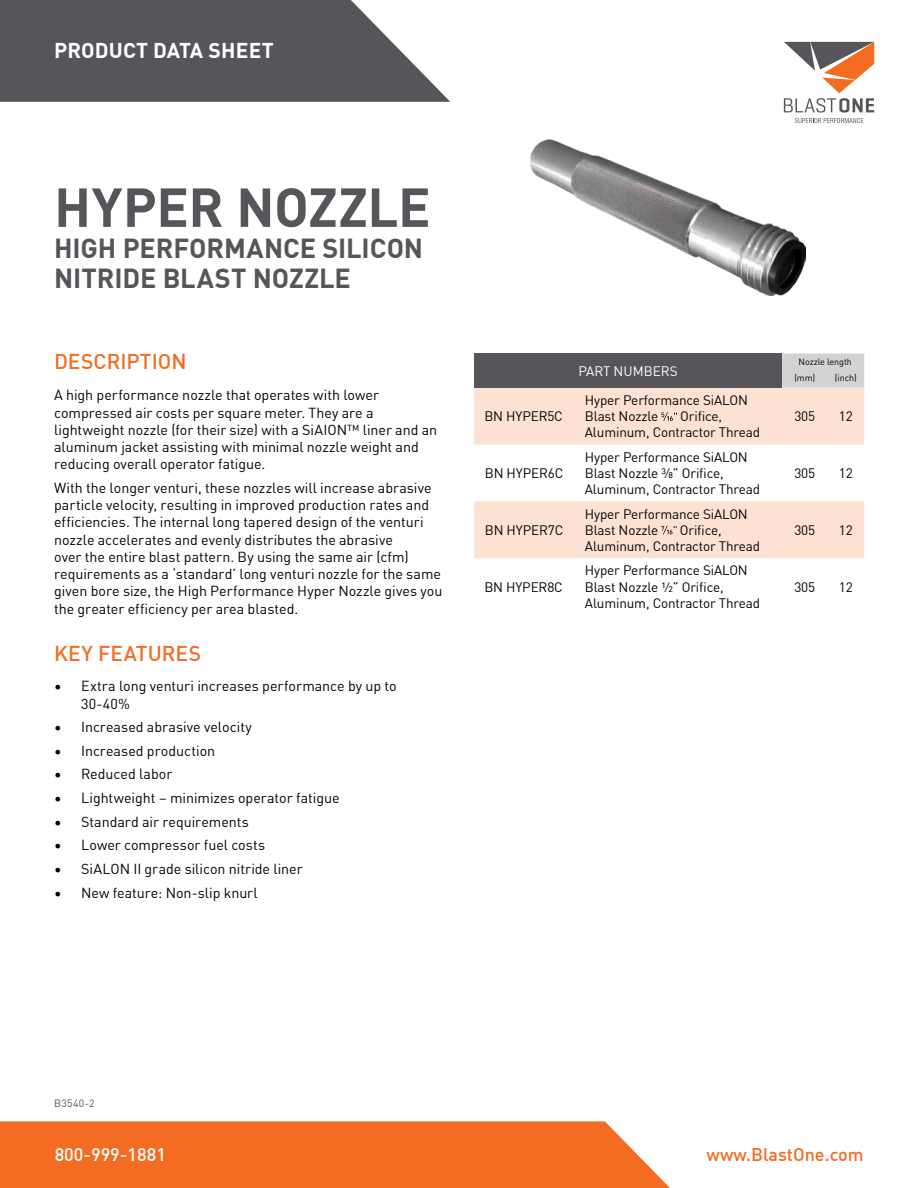
<style>
.page{position:relative;width:918px;height:1188px;background:#fff}
.page>*{position:absolute;margin:0;border:0;box-sizing:border-box;transform-origin:0 0}
.t1{font:700 54px "DIN Offc";letter-spacing:-.01em;color:#56565a}
.t2{font:700 27px/30px "DIN Offc";letter-spacing:-.005em;color:#56565a}
.t3{font:500 21px "DIN Offc";color:#f36c21}
.t4{font:700 21px "DIN Offc";letter-spacing:.01em;color:#fff}
.t5{font:500 18px "DIN Offc";color:#f36c21}
.t6{font:500 18px "DIN Offc";color:#fff}
.t7{font:14.25px/17.2px "DIN Offc";color:#000}
.t8{font:13.5px/16.2px "DIN Offc";letter-spacing:-.01em;color:#000}
.t9{font:13.5px "DIN Offc";color:#fff}
.t10{font:10.5px "DIN Offc";letter-spacing:.035em;color:#56565a}
.t11{font:9px/15.9px "DIN Offc";letter-spacing:-.01em;color:#000;text-align:center}
</style>
<div class="page">
<svg style="left:784px;top:42px;width:90px;height:81px"></svg>
<svg style="left:0;top:0;width:450px;height:102px;background:#69696d"></svg>
<div style="left:0;top:1121px;width:670px;height:67px;background:#f36c21"></div>
<div style="left:782px;top:354px;width:82px;height:34px;background:#d1d3d4"></div>
<svg style="left:474px;top:388px;width:390px;height:170px;fill:#fde2d3"></svg>
<svg style="left:662px;top:412px;width:15px;height:9px"></svg>
<svg style="left:662px;top:526px;width:15px;height:8px"></svg>
<div style="left:474px;top:353px;width:308px;height:35px;background:#56565a"></div>
<img style="left:531px;top:140px;width:274px;height:155px">
<h3 class="t4" style="left:54px;top:36px;width:221px">PRODUCT DATA SHEET</h3>
<h1 class="t1" style="left:54px;top:172px;width:378px">HYPER NOZZLE</h1>
<h2 class="t2" style="left:54px;top:234px;width:371px">HIGH PERFORMANCE SILICON<br>NITRIDE BLAST NOZZLE</h2>
<h3 class="t3" style="left:54px;top:348px;width:134px">DESCRIPTION</h3>
<p class="t7" style="left:54px;top:387px;width:385px">A high performance nozzle that operates with lower compressed air costs per square meter. They are a lightweight nozzle (for their size) with a SiAION™ liner and an aluminum jacket assisting with minimal nozzle weight and reducing overall operator fatigue.</p>
<p class="t7" style="left:54px;top:479px;width:390px">With the longer venturi, these nozzles will increase abrasive particle velocity, resulting in improved production rates and efficiencies. The internal long tapered design of the venturi nozzle accelerates and evenly distributes the abrasive<br>over the entire blast pattern. By using the same air (cfm) requirements as a ‘standard’ long venturi nozzle for the same given bore size, the High Performance Hyper Nozzle gives you the greater efficiency per area blasted.</p>
<h3 class="t3" style="left:54px;top:639px;width:149px">KEY FEATURES</h3>
<p class="t7" style="left:81px;top:678px;width:317px;text-indent:-27px">• Extra long venturi increases performance by up to<br>30-40%</p>
<p class="t7" style="left:54px;top:718px;width:199px">• Increased abrasive velocity</p>
<p class="t7" style="left:54px;top:742px;width:163px">• Increased production</p>
<p class="t7" style="left:54px;top:766px;width:120px">• Reduced labor</p>
<p class="t7" style="left:54px;top:789px;width:287px">• Lightweight – minimizes operator fatigue</p>
<p class="t7" style="left:54px;top:813px;width:196px">• Standard air requirements</p>
<p class="t7" style="left:54px;top:837px;width:212px">• Lower compressor fuel costs</p>
<p class="t7" style="left:54px;top:860px;width:250px">• SiALON II grade silicon nitride liner</p>
<p class="t7" style="left:54px;top:884px;width:205px">• New feature: Non-slip knurl</p>
<p class="t9" style="left:578px;top:362px;width:101px">PART NUMBERS</p>
<p class="t11" style="left:794px;top:353px;width:64px">Nozzle length (mm) (inch)</p>
<p class="t8" style="left:484px;top:408px;width:80px">BN HYPER5C</p>
<p class="t8" style="left:585px;top:392px;width:164px">Hyper Performance SiALON<br>Blast Nozzle</p>
<p class="t8" style="left:585px;top:408px;width:177px;text-indent:95px">Orifice,<br>Aluminum, Contractor Thread</p>
<p class="t8" style="left:794px;top:408px;width:22px">305</p>
<p class="t8" style="left:839px;top:408px;width:15px">12</p>
<p class="t8" style="left:485px;top:465px;width:80px">BN HYPER6C</p>
<p class="t8" style="left:585px;top:449px;width:177px">Hyper Performance SiALON<br>Blast Nozzle ⅜” Orifice,<br>Aluminum, Contractor Thread</p>
<p class="t8" style="left:794px;top:465px;width:22px">305</p>
<p class="t8" style="left:839px;top:465px;width:15px">12</p>
<p class="t8" style="left:485px;top:522px;width:80px">BN HYPER7C</p>
<p class="t8" style="left:585px;top:506px;width:164px">Hyper Performance SiALON<br>Blast Nozzle</p>
<p class="t8" style="left:585px;top:522px;width:177px;text-indent:95px">Orifice,<br>Aluminum, Contractor Thread</p>
<p class="t8" style="left:794px;top:522px;width:22px">305</p>
<p class="t8" style="left:839px;top:522px;width:15px">12</p>
<p class="t8" style="left:484px;top:579px;width:80px">BN HYPER8C</p>
<p class="t8" style="left:585px;top:563px;width:177px">Hyper Performance SiALON<br>Blast Nozzle ½” Orifice,<br>Aluminum, Contractor Thread</p>
<p class="t8" style="left:794px;top:579px;width:22px">305</p>
<p class="t8" style="left:839px;top:579px;width:15px">12</p>
<p class="t10" style="left:54px;top:1097px;width:42px">B3540-2</p>
<p class="t6" style="left:55px;top:1143px;width:113px">800-999-1881</p>
<p class="t5" style="left:707px;top:1143px;width:159px">www.BlastOne.com</p>
</div>
